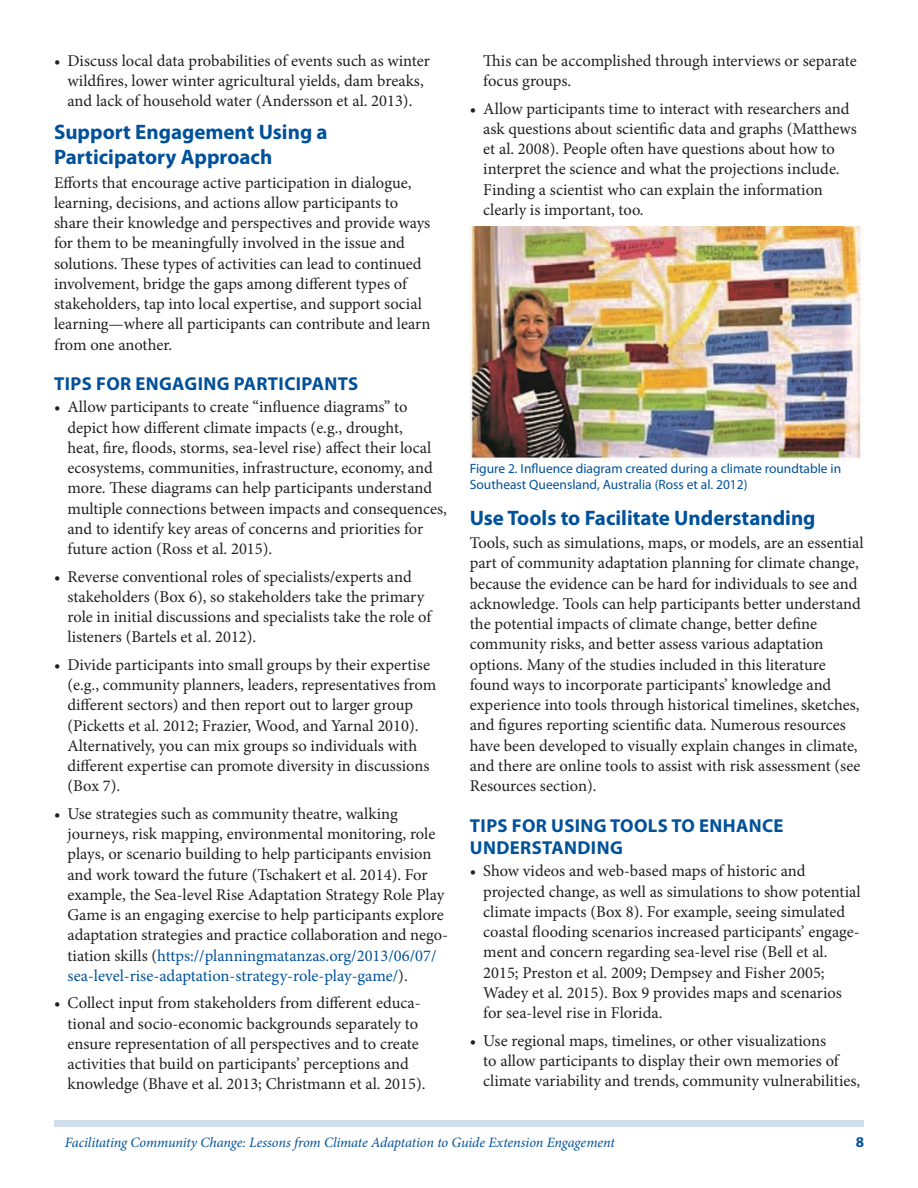
<style>
.page{position:relative;width:918px;height:1188px;background:#fff}
.page>*{position:absolute;margin:0;border:0;box-sizing:border-box;transform-origin:0 0}
.SectionHeading1{font:700 21px/25.2px "Myriad Pro";color:#01519a}
.SectionHeading2{font:700 18.75px/22.5px "Myriad Pro";letter-spacing:.02em;color:#01519a}
.Paragraph{font:16.5px/20.2px "Minion Pro";color:#231f20}
.t1{font:700 15px "Myriad Pro";color:#01519a}
.RunningTitleItalics{font:italic 14.25px "Minion Pro";letter-spacing:-.01em;color:#01519a}
.t2{font:13.5px/16.5px "Myriad Pro";color:#01519a}
.s1{color:#01519a}
</style>
<div class="page">
<div style="left:54px;top:1120px;width:810px;height:7px;background:#d0deeb"></div>
<img style="left:470px;top:226px;width:392px;height:236px">
<p class="Paragraph" style="left:54px;top:51px;width:378px;text-align:center">• Discuss local data probabilities of events such as winter wildfires, lower winter agricultural yields, dam breaks, and lack of household water (Andersson et al. 2013).</p>
<p class="SectionHeading1" style="left:54px;top:119px;width:275px">Support Engagement Using a<br>Participatory Approach</p>
<p class="Paragraph" style="left:54px;top:172px;width:378px">Efforts that encourage active participation in dialogue, learning, decisions, and actions allow participants to share their knowledge and perspectives and provide ways for them to be meaningfully involved in the issue and solutions. These types of activities can lead to continued involvement, bridge the gaps among different types of stakeholders, tap into local expertise, and support social learning—where all participants can contribute and learn from one another.</p>
<p class="SectionHeading2" style="left:54px;top:372px;width:306px">TIPS FOR ENGAGING PARTICIPANTS</p>
<p class="Paragraph" style="left:68px;top:397px;width:381px;text-indent:-14px">• Allow participants to create “influence diagrams” to depict how different climate impacts (e.g., drought,<br>heat, fire, floods, storms, sea-level rise) affect their local ecosystems, communities, infrastructure, economy, and more. These diagrams can help participants understand multiple connections between impacts and consequences, and to identify key areas of concerns and priorities for future action (Ross et al. 2015).</p>
<p class="Paragraph" style="left:68px;top:566px;width:365px;text-indent:-14px">• Reverse conventional roles of specialists/experts and stakeholders (Box 6), so stakeholders take the primary role in initial discussions and specialists take the role of listeners (Bartels et al. 2012).</p>
<p class="Paragraph" style="left:68px;top:655px;width:370px;text-indent:-14px">• Divide participants into small groups by their expertise (e.g., community planners, leaders, representatives from different sectors) and then report out to larger group (Picketts et al. 2012; Frazier, Wood, and Yarnal 2010).<br>Alternatively, you can mix groups so individuals with different expertise can promote diversity in discussions (Box 7).</p>
<p class="Paragraph" style="left:68px;top:804px;width:382px;text-indent:-14px">• Use strategies such as community theatre, walking journeys, risk mapping, environmental monitoring, role plays, or scenario building to help participants envision and work toward the future (Tschakert et al. 2014). For example, the Sea-level Rise Adaptation Strategy Role Play Game is an engaging exercise to help participants explore adaptation strategies and practice collaboration and nego&shy;tiation skills (<span class="s1">https://planningmatanzas.org/2013/06/07/ sea-level-rise-adaptation-strategy-role-play-game/</span>).</p>
<p class="Paragraph" style="left:68px;top:993px;width:360px;text-indent:-14px">• Collect input from stakeholders from different educa&shy;tional and socio-economic backgrounds separately to ensure representation of all perspectives and to create activities that build on participants’ perceptions and knowledge (Bhave et al. 2013; Christmann et al. 2015).</p>
<p class="Paragraph" style="left:483px;top:51px;width:375px">This can be accomplished through interviews or separate focus groups.</p>
<p class="Paragraph" style="left:483px;top:98px;width:375px;text-indent:-14px">• Allow participants time to interact with researchers and ask questions about scientific data and graphs (Matthews et al. 2008). People often have questions about how to interpret the science and what the projections include.<br>Finding a scientist who can explain the information clearly is important, too.</p>
<p class="t2" style="left:470px;top:460px;width:373px">Figure 2. Influence diagram created during a climate roundtable in<br>Southeast Queensland, Australia (Ross et al. 2012)</p>
<p class="SectionHeading1" style="left:470px;top:504px;width:347px">Use Tools to Facilitate Understanding</p>
<p class="Paragraph" style="left:470px;top:533px;width:395px">Tools, such as simulations, maps, or models, are an essential part of community adaptation planning for climate change, because the evidence can be hard for individuals to see and acknowledge. Tools can help participants better understand the potential impacts of climate change, better define community risks, and better assess various adaptation options. Many of the studies included in this literature found ways to incorporate participants’ knowledge and experience into tools through historical timelines, sketches, and figures reporting scientific data. Numerous resources have been developed to visually explain changes in climate, and there are online tools to assist with risk assessment (see Resources section).</p>
<p class="SectionHeading2" style="left:470px;top:813px;width:315px">TIPS FOR USING TOOLS TO ENHANCE<br>UNDERSTANDING</p>
<p class="Paragraph" style="left:483px;top:861px;width:379px;text-indent:-14px">• Show videos and web-based maps of historic and projected change, as well as simulations to show potential climate impacts (Box 8). For example, seeing simulated coastal flooding scenarios increased participants’ engage&shy;ment and concern regarding sea-level rise (Bell et al.<br>2015; Preston et al. 2009; Dempsey and Fisher 2005; Wadey et al. 2015). Box 9 provides maps and scenarios for sea-level rise in Florida.</p>
<p class="Paragraph" style="left:483px;top:1030px;width:378px;text-indent:-14px">• Use regional maps, timelines, or other visualizations<br>to allow participants to display their own memories of climate variability and trends, community vulnerabilities,</p>
<p class="RunningTitleItalics" style="left:65px;top:1133px;width:551px">Facilitating Community Change: Lessons from Climate Adaptation to Guide Extension Engagement</p>
<p class="t1" style="left:856px;top:1133px;width:10px">8</p>
</div>
